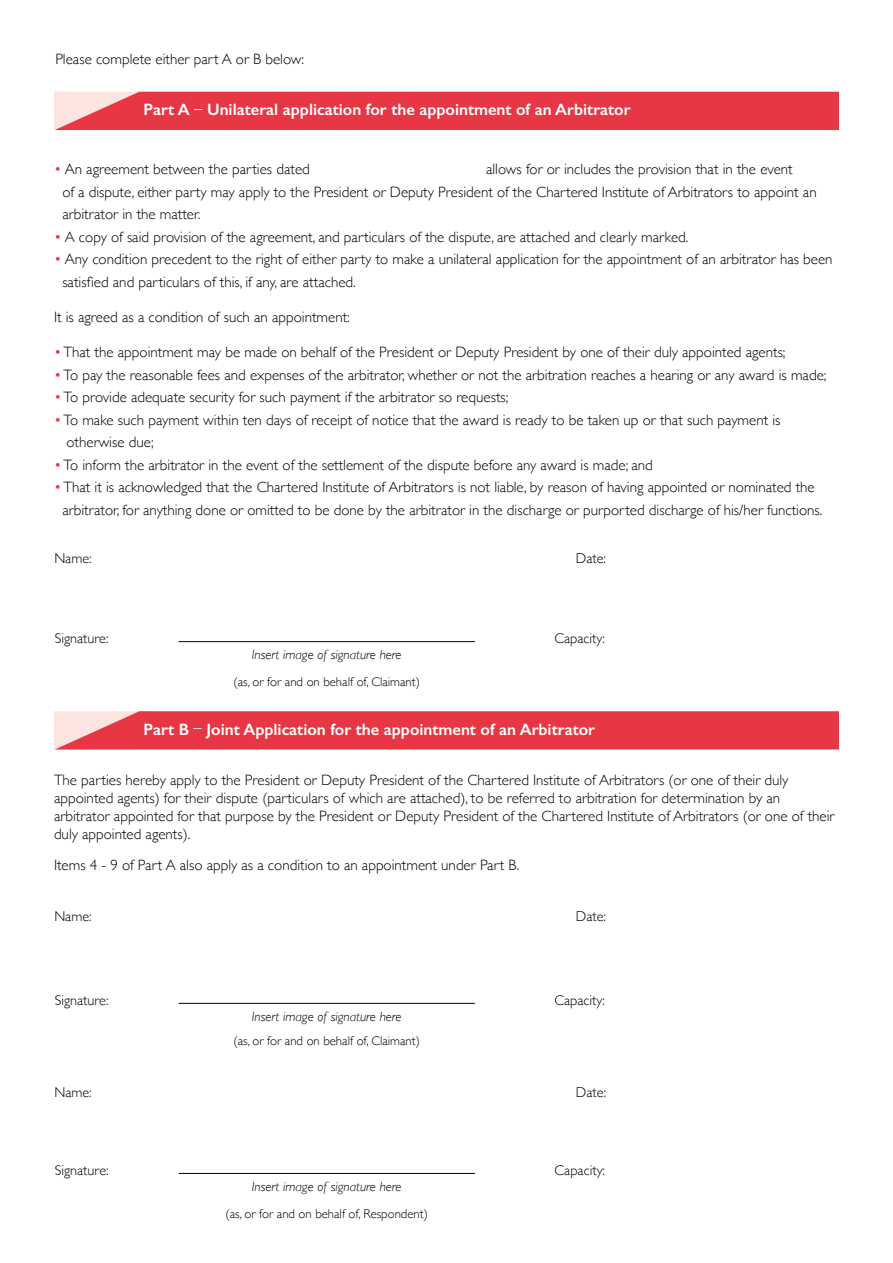
<style>
.page{position:relative;width:893px;height:1263px;background:#fff}
.page>*{position:absolute;margin:0;border:0;box-sizing:border-box;transform-origin:0 0}
.t1{font:600 16.5px "Gill Sans";color:#fff}
.t2{font:300 15px/22.5px "Gill Sans";color:#000}
.t3{font:300 14.25px "Gill Sans";color:#000}
.t4{font:italic 300 13.5px "Gill Sans";color:#000}
.t5{font:300 12.75px "Gill Sans";color:#000}
.s1{color:#e73745}
</style>
<div class="page">
<div style="left:54px;top:92px;width:785px;height:38px;background:#e73745"></div>
<svg style="left:54px;top:711px;width:785px;height:38px;background:#e8414e"></svg>
<hr style="left:179px;top:641px;width:296px;height:1px;background:#000">
<hr style="left:179px;top:1003px;width:296px;height:1px;background:#000">
<hr style="left:179px;top:1173px;width:296px;height:1px;background:#000">
<p class="t2" style="left:55px;top:47px;width:250px">Please complete either part A or B below:</p>
<p class="t1" style="left:144px;top:100px;width:48px">Part A</p>
<p class="t1" style="left:194px;top:92px;width:10px">_</p>
<p class="t1" style="left:207px;top:100px;width:425px">Unilateral application for the appointment of an Arbitrator</p>
<p class="t2" style="left:62px;top:157px;width:756px;text-indent:424px">allows for or includes the provision that in the event<br>of a dispute, either party may apply to the President or Deputy President of the Chartered Institute of Arbitrators to appoint an arbitrator in the matter.</p>
<p class="t2" style="left:54px;top:225px;width:636px"><span class="s1">•</span> A copy of said provision of the agreement, and particulars of the dispute, are attached and clearly marked.</p>
<p class="t2" style="left:62px;top:247px;width:772px;text-indent:-8px"><span class="s1">•</span> Any condition precedent to the right of either party to make a unilateral application for the appointment of an arbitrator has been satisfied and particulars of this, if any, are attached.</p>
<p class="t2" style="left:54px;top:305px;width:297px">It is agreed as a condition of such an appointment:</p>
<p class="t2" style="left:54px;top:340px;width:733px"><span class="s1">•</span> That the appointment may be made on behalf of the President or Deputy President by one of their duly appointed agents;</p>
<p class="t2" style="left:54px;top:363px;width:774px"><span class="s1">•</span> To pay the reasonable fees and expenses of the arbitrator, whether or not the arbitration reaches a hearing or any award is made;</p>
<p class="t2" style="left:54px;top:385px;width:456px"><span class="s1">•</span> To provide adequate security for such payment if the arbitrator so requests;</p>
<p class="t2" style="left:67px;top:408px;width:715px;text-indent:-13px"><span class="s1">•</span> To make such payment within ten days of receipt of notice that the award is ready to be taken up or that such payment is otherwise due;</p>
<p class="t2" style="left:54px;top:453px;width:600px"><span class="s1">•</span> To inform the arbitrator in the event of the settlement of the dispute before any award is made; and</p>
<p class="t2" style="left:54px;top:475px;width:770px;text-align:center"><span class="s1">•</span> That it is acknowledged that the Chartered Institute of Arbitrators is not liable, by reason of having appointed or nominated the arbitrator, for anything done or omitted to be done by the arbitrator in the discharge or purported discharge of his/her functions.</p>
<p class="t2" style="left:54px;top:157px;width:257px"><span class="s1">•</span> An agreement between the parties dated</p>
<p class="t3" style="left:54px;top:547px;width:39px">Name:</p>
<p class="t3" style="left:55px;top:627px;width:55px">Signature:</p>
<p class="t4" style="left:252px;top:647px;width:151px">Insert image of signature here</p>
<p class="t5" style="left:234px;top:672px;width:188px">(as, or for and on behalf of, Claimant)</p>
<p class="t3" style="left:576px;top:547px;width:32px">Date:</p>
<p class="t3" style="left:555px;top:627px;width:52px">Capacity:</p>
<p class="t1" style="left:144px;top:719px;width:47px">Part B</p>
<p class="t1" style="left:194px;top:712px;width:10px">_</p>
<p class="t1" style="left:206px;top:719px;width:390px">Joint Application for the appointment of an Arbitrator</p>
<p class="t2" style="left:54px;top:770px;width:782px;line-height:18px">The parties hereby apply to the President or Deputy President of the Chartered Institute of Arbitrators (or one of their duly appointed agents) for their dispute (particulars of which are attached), to be referred to arbitration for determination by an arbitrator appointed for that purpose by the President or Deputy President of the Chartered Institute of Arbitrators (or one of their duly appointed agents).</p>
<p class="t2" style="left:54px;top:853px;width:467px">Items 4 - 9 of Part A also apply as a condition to an appointment under Part B.</p>
<p class="t3" style="left:54px;top:905px;width:39px">Name:</p>
<p class="t3" style="left:576px;top:905px;width:32px">Date:</p>
<p class="t3" style="left:55px;top:989px;width:55px">Signature:</p>
<p class="t3" style="left:555px;top:989px;width:52px">Capacity:</p>
<p class="t4" style="left:252px;top:1009px;width:151px">Insert image of signature here</p>
<p class="t5" style="left:234px;top:1030px;width:188px">(as, or for and on behalf of, Claimant)</p>
<p class="t3" style="left:54px;top:1081px;width:39px">Name:</p>
<p class="t3" style="left:576px;top:1081px;width:32px">Date:</p>
<p class="t3" style="left:55px;top:1159px;width:55px">Signature:</p>
<p class="t3" style="left:555px;top:1159px;width:52px">Capacity:</p>
<p class="t4" style="left:252px;top:1179px;width:151px">Insert image of signature here</p>
<p class="t5" style="left:226px;top:1204px;width:204px">(as, or for and on behalf of, Respondent)</p>
</div>
